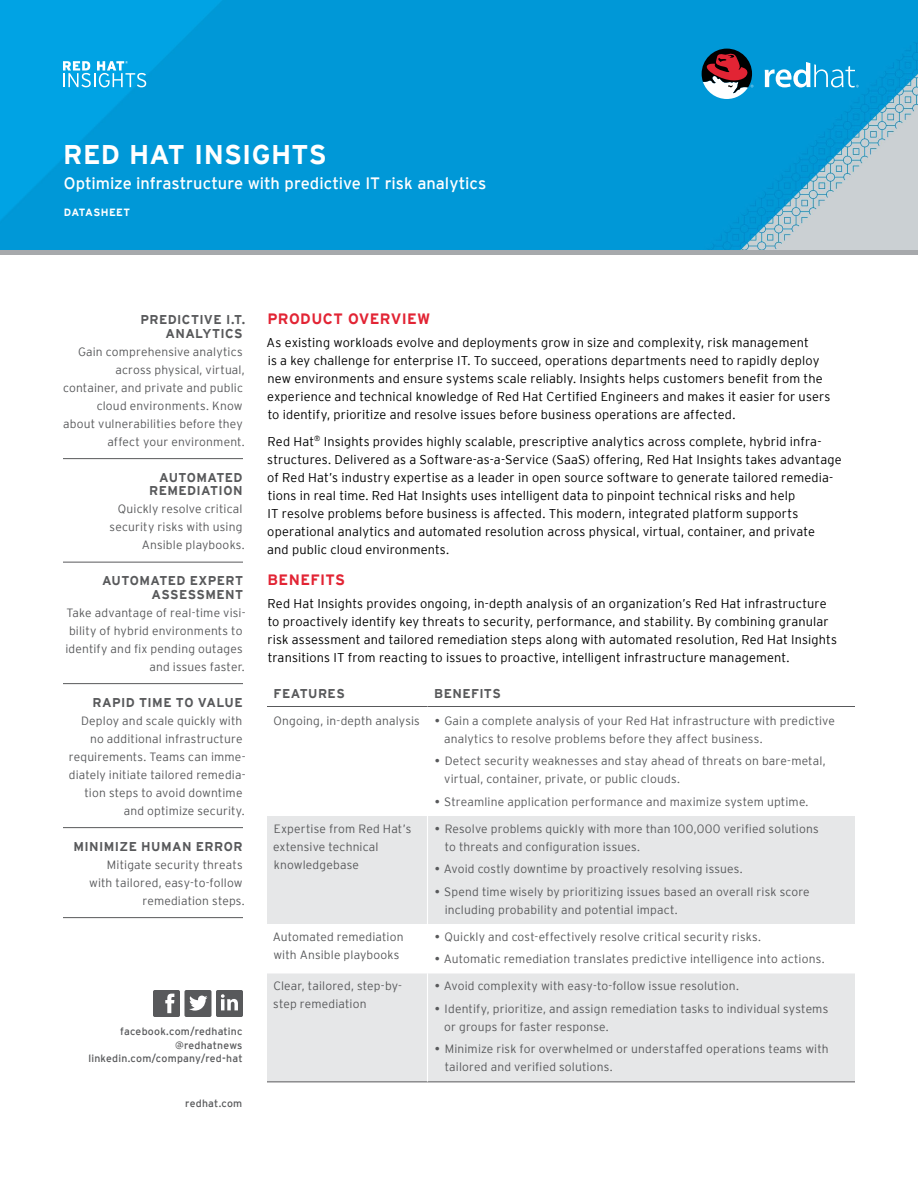
<style>
.page{position:relative;width:918px;height:1188px;background:#fff}
.page>*{position:absolute;margin:0;border:0;box-sizing:border-box;transform-origin:0 0}
.t1{font:700 27px "Interstate";letter-spacing:.01em;color:#fff}
.t2{font:16.5px "Interstate";color:#fff}
.t3{font:700 15px "Interstate";letter-spacing:.025em;color:#e22434}
.t4{font:300 12.75px/18px "Interstate";letter-spacing:.01em;color:#000}
.t5{font:700 12.75px/13.5px "Interstate";letter-spacing:.03em;color:#58595b;text-align:right}
.t6{font:300 12px/18px "Interstate";letter-spacing:.015em;color:#58595b}
.t7{font:10.5px/13.5px "Interstate";letter-spacing:.02em;color:#58595b;text-align:right}
.t8{font:700 10.5px "Interstate";letter-spacing:.035em;color:#fff}
.s1{font-weight:400}
</style>
<div class="page">
<img style="left:0;top:0;width:918px;height:250px">
<svg style="left:153px;top:990px;width:90px;height:27px"></svg>
<svg style="left:267px;top:816px;width:588px;height:266px;fill:#e6e7e8"></svg>
<hr style="left:267px;top:706px;width:161px;height:1px;background:#58595b">
<hr style="left:428px;top:706px;width:427px;height:1px;background:#58595b">
<hr style="left:267px;top:1082px;width:161px;height:1px;background:#58595b">
<hr style="left:428px;top:1082px;width:427px;height:1px;background:#58595b">
<hr style="left:427px;top:816px;width:1px;height:108px;background:#fff">
<hr style="left:427px;top:924px;width:1px;height:50px;background:#fff">
<hr style="left:427px;top:974px;width:1px;height:108px;background:#fff">
<hr style="left:63px;top:458px;width:180px;height:1px;background:#58595b">
<hr style="left:63px;top:562px;width:180px;height:1px;background:#58595b">
<hr style="left:63px;top:683px;width:180px;height:1px;background:#58595b">
<hr style="left:63px;top:827px;width:180px;height:1px;background:#58595b">
<hr style="left:63px;top:917px;width:180px;height:1px;background:#58595b">
<svg style="left:765px;top:62px;width:94px;height:25px"></svg>
<svg style="left:702px;top:49px;width:51px;height:50px"></svg>
<svg style="left:63px;top:61px;width:83px;height:26px"></svg>
<div style="left:0;top:250px;width:918px;height:5px;background:#a7a9ac"></div>
<h1 class="t1" style="left:63px;top:140px;width:265px">RED HAT INSIGHTS</h1>
<h2 class="t2" style="left:64px;top:174px;width:424px">Optimize infrastructure with predictive IT risk analytics</h2>
<p class="t8" style="left:64px;top:206px;width:68px">DATASHEET</p>
<p class="t5" style="left:140px;top:313px;width:106px">PREDICTIVE I.T.<br>ANALYTICS</p>
<p class="t6" style="left:63px;top:342px;width:183px;text-align:right">Gain comprehensive analytics across physical, virtual, container, and private and public cloud environments. Know<br>about vulnerabilities before they affect your environment.</p>
<p class="t5" style="left:149px;top:470px;width:95px">AUTOMATED<br>REMEDIATION</p>
<p class="t6" style="left:110px;top:500px;width:137px;text-align:right">Quickly resolve critical security risks with using<br>Ansible playbooks.</p>
<p class="t5" style="left:102px;top:574px;width:143px">AUTOMATED EXPERT<br>ASSESSMENT</p>
<p class="t6" style="left:65px;top:603px;width:182px;text-align:right">Take advantage of real-time visi&shy;bility of hybrid environments to identify and fix pending outages and issues faster.</p>
<p class="t5" style="left:93px;top:695px;width:152px">RAPID TIME TO VALUE</p>
<p class="t6" style="left:69px;top:711px;width:178px;text-align:right">Deploy and scale quickly with no additional infrastructure requirements. Teams can imme&shy;diately initiate tailored remedia&shy;tion steps to avoid downtime and optimize security.</p>
<p class="t5" style="left:74px;top:839px;width:170px">MINIMIZE HUMAN ERROR</p>
<p class="t6" style="left:89px;top:855px;width:157px;text-align:right">Mitigate security threats with tailored, easy-to-follow remediation steps.</p>
<p class="t7" style="left:88px;top:1024px;width:156px">facebook.com/redhatinc @redhatnews linkedin.com/company/red-hat</p>
<p class="t7" style="left:185px;top:1096px;width:59px">redhat.com</p>
<p class="t3" style="left:267px;top:310px;width:165px">PRODUCT OVERVIEW</p>
<p class="t4" style="left:267px;top:333px;width:565px">As existing workloads evolve and deployments grow in size and complexity, risk management<br>is a key challenge for enterprise IT. To succeed, operations departments need to rapidly deploy new environments and ensure systems scale reliably. Insights helps customers benefit from the experience and technical knowledge of Red Hat Certified Engineers and makes it easier for users to identify, prioritize and resolve issues before business operations are affected.</p>
<p class="t4" style="left:267px;top:432px;width:576px">Red Hat<sup>®</sup> Insights provides highly scalable, prescriptive analytics across complete, hybrid infra&shy;structures. Delivered as a Software-as-a-Service (SaaS) offering, Red Hat Insights takes advantage of Red Hat’s industry expertise as a leader in open source software to generate tailored remedia&shy;tions in real time. Red Hat Insights uses intelligent data to pinpoint technical risks and help<br>IT resolve problems before business is affected. This modern, integrated platform supports operational analytics and automated resolution across physical, virtual, container, and private<br>and public cloud environments.</p>
<p class="t3" style="left:267px;top:571px;width:79px">BENEFITS</p>
<p class="t4" style="left:268px;top:594px;width:571px">Red Hat Insights provides ongoing, in-depth analysis of an organization’s Red Hat infrastructure to proactively identify key threats to security, performance, and stability. By combining granular risk assessment and tailored remediation steps along with automated resolution, Red Hat Insights transitions IT from reacting to issues to proactive, intelligent infrastructure management.</p>
<p class="t5" style="left:274px;top:686px;width:73px">FEATURES</p>
<p class="t5" style="left:434px;top:686px;width:68px">BENEFITS</p>
<p class="t6" style="left:273px;top:711px;width:148px">Ongoing, in-depth analysis</p>
<p class="t6" style="left:444px;top:711px;width:392px;text-indent:-9px"><span class="s1">•</span> Gain a complete analysis of your Red Hat infrastructure with predictive analytics to resolve problems before they affect business.</p>
<p class="t6" style="left:444px;top:752px;width:383px;text-indent:-9px"><span class="s1">•</span> Detect security weaknesses and stay ahead of threats on bare-metal, virtual, container, private, or public clouds.</p>
<p class="t6" style="left:435px;top:792px;width:375px"><span class="s1">•</span> Streamline application performance and maximize system uptime.</p>
<p class="t6" style="left:273px;top:819px;width:140px">Expertise from Red Hat’s extensive technical knowledgebase</p>
<p class="t6" style="left:445px;top:819px;width:376px;text-indent:-10px"><span class="s1">•</span> Resolve problems quickly with more than 100,000 verified solutions to threats and configuration issues.</p>
<p class="t6" style="left:435px;top:860px;width:309px"><span class="s1">•</span> Avoid costly downtime by proactively resolving issues.</p>
<p class="t6" style="left:445px;top:882px;width:367px;text-indent:-10px"><span class="s1">•</span> Spend time wisely by prioritizing issues based an overall risk score including probability and potential impact.</p>
<p class="t6" style="left:273px;top:927px;width:132px">Automated remediation with Ansible playbooks</p>
<p class="t6" style="left:435px;top:927px;width:328px"><span class="s1">•</span> Quickly and cost-effectively resolve critical security risks.</p>
<p class="t6" style="left:435px;top:950px;width:391px"><span class="s1">•</span> Automatic remediation translates predictive intelligence into actions.</p>
<p class="t6" style="left:273px;top:977px;width:130px">Clear, tailored, step-by&shy;step remediation</p>
<p class="t6" style="left:435px;top:977px;width:306px"><span class="s1">•</span> Avoid complexity with easy-to-follow issue resolution.</p>
<p class="t6" style="left:444px;top:999px;width:386px;text-indent:-9px"><span class="s1">•</span> Identify, prioritize, and assign remediation tasks to individual systems or groups for faster response.</p>
<p class="t6" style="left:445px;top:1040px;width:385px;text-indent:-10px"><span class="s1">•</span> Minimize risk for overwhelmed or understaffed operations teams with tailored and verified solutions.</p>
</div>
